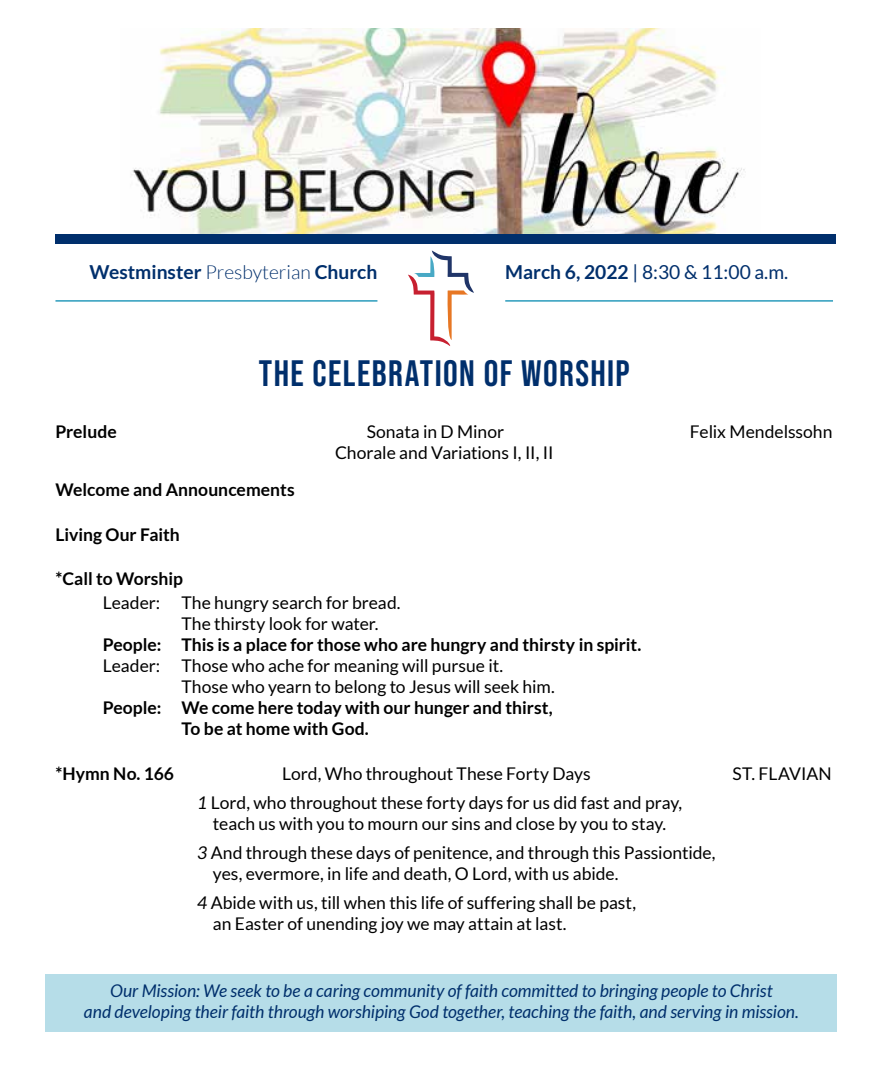
<style>
.page{position:relative;width:882px;height:1071px;background:#fff}
.page>*{position:absolute;margin:0;border:0;box-sizing:border-box;transform-origin:0 0}
.t1{font:36.75px "Bebas Neue";letter-spacing:.04em;color:#002f6c}
.t2{font:700 19.25px "Lato";color:#002f6c}
.t3{font:19.25px "Lato";color:#002f6c}
.t4{font:17.5px/21px "Lato";color:#000}
.t5{font:700 17.5px/21px "Lato";color:#000}
.t6{font:italic 17.5px/21px "Lato";color:#002f6c;text-align:center}
.s1{font-weight:300}
.s2{font-weight:700}
.s3{font-style:italic}
</style>
<div class="page">
<img style="left:121px;top:29px;width:640px;height:206px">
<div style="left:45px;top:974px;width:791px;height:58px;background:#b6dde8"></div>
<div style="left:55px;top:235px;width:781px;height:9px;background:#002f6c"></div>
<svg style="left:408px;top:250px;width:66px;height:96px"></svg>
<hr style="left:55px;top:300px;width:322px;height:2px;background:#48a9c5">
<hr style="left:505px;top:300px;width:328px;height:2px;background:#48a9c5">
<p class="t2" style="left:89px;top:261px;width:290px">Westminster <span class="s1">Presbyterian</span> Church</p>
<p class="t3" style="left:505px;top:261px;width:285px"><span class="s2">March 6, 2022</span> | 8:30 &amp; 11:00 a.m.</p>
<h1 class="t1" style="left:259px;top:352px;width:372px">THE CELEBRATION OF WORSHIP</h1>
<p class="t5" style="left:55px;top:421px;width:63px">Prelude</p>
<p class="t4" style="left:367px;top:421px;width:139px">Sonata in D Minor</p>
<p class="t4" style="left:690px;top:421px;width:144px">Felix Mendelssohn</p>
<p class="t4" style="left:335px;top:442px;width:220px">Chorale and Variations I, II, II</p>
<p class="t5" style="left:56px;top:479px;width:241px">Welcome and Announcements</p>
<p class="t5" style="left:56px;top:523px;width:126px">Living Our Faith</p>
<p class="t5" style="left:56px;top:568px;width:129px">*Call to Worship</p>
<p class="t4" style="left:181px;top:592px;width:221px;text-indent:-79px">Leader: The hungry search for bread.<br>The thirsty look for water.</p>
<p class="t5" style="left:103px;top:634px;width:540px">People: This is a place for those who are hungry and thirsty in spirit.</p>
<p class="t4" style="left:181px;top:655px;width:375px;text-indent:-79px">Leader: Those who ache for meaning will pursue it.<br>Those who yearn to belong to Jesus will seek him.</p>
<p class="t5" style="left:181px;top:697px;width:373px;text-indent:-79px">People: We come here today with our hunger and thirst,<br>To be at home with God.</p>
<p class="t5" style="left:55px;top:763px;width:120px">*Hymn No. 166</p>
<p class="t4" style="left:282px;top:763px;width:310px">Lord, Who throughout These Forty Days</p>
<p class="t4" style="left:733px;top:763px;width:101px">ST. FLAVIAN</p>
<p class="t4" style="left:197px;top:792px;width:487px;text-align:center"><span class="s3">1</span> Lord, who throughout these forty days for us did fast and pray, teach us with you to mourn our sins and close by you to stay.</p>
<p class="t4" style="left:213px;top:842px;width:504px;text-indent:-16px"><span class="s3">3</span> And through these days of penitence, and through this Passiontide, yes, evermore, in life and death, O Lord, with us abide.</p>
<p class="t4" style="left:213px;top:892px;width:425px;text-indent:-16px"><span class="s3">4</span> Abide with us, till when this life of suffering shall be past, an Easter of unending joy we may attain at last.</p>
<p class="t6" style="left:84px;top:980px;width:717px">Our Mission: We seek to be a caring community of faith committed to bringing people to Christ<br>and developing their faith through worshiping God together, teaching the faith, and serving in mission.</p>
</div>
